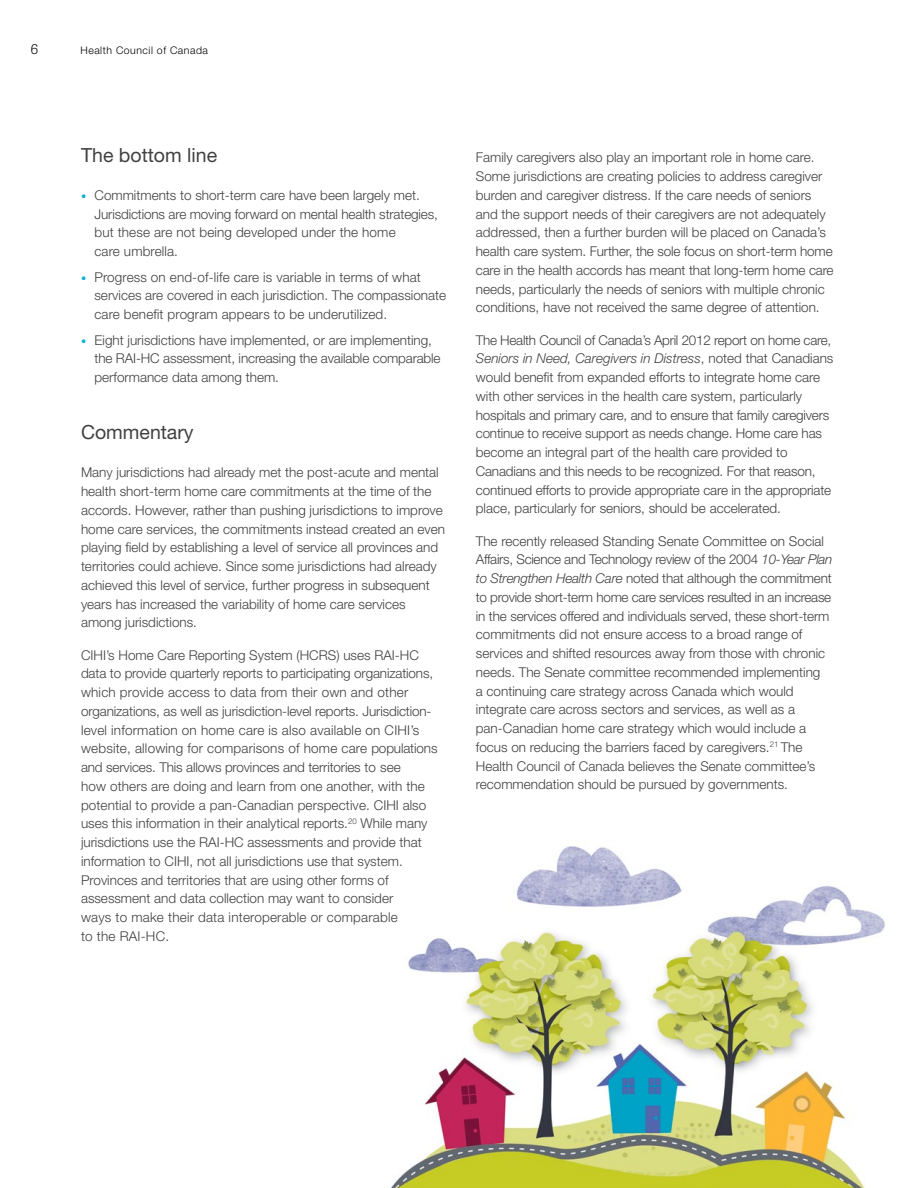
<style>
.page{position:relative;width:918px;height:1188px;background:#fff}
.page>*{position:absolute;margin:0;border:0;box-sizing:border-box;transform-origin:0 0}
.H2_Headline{font:19.5px "Helvetica Neue";color:#414042}
.t1{font:300 15px "Serifa";color:#000}
.Body_copy{font:300 13.5px/18.8px "Helvetica Neue";color:#414042}
.bullets_-_key_messag{font:300 13.5px/18.8px "Helvetica Neue";color:#414042}
.t2{font:300 10.5px "Helvetica Neue";letter-spacing:.05em;color:#000}
.s1{font-size:10.5px;color:#00b4d0}
.s2{font-style:italic}
</style>
<div class="page">
<img style="left:391px;top:843px;width:494px;height:345px">
<p class="t1" style="left:31px;top:41px;width:9px">6</p>
<p class="t2" style="left:80px;top:44px;width:129px">Health Council of Canada</p>
<p class="H2_Headline" style="left:81px;top:143px;width:138px">The bottom line</p>
<p class="bullets_-_key_messag" style="left:94px;top:185px;width:345px;text-indent:-14px"><span class="s1">•</span> Commitments to short-term care have been largely met.<br>Jurisdictions are moving forward on mental health strategies, but these are not being developed under the home<br>care umbrella.</p>
<p class="bullets_-_key_messag" style="left:94px;top:267px;width:353px;text-indent:-14px"><span class="s1">•</span> Progress on end-of-life care is variable in terms of what services are covered in each jurisdiction. The compassionate care benefit program appears to be underutilized.</p>
<p class="bullets_-_key_messag" style="left:94px;top:330px;width:348px;text-indent:-14px"><span class="s1">•</span> Eight jurisdictions have implemented, or are implementing, the RAI-HC assessment, increasing the available comparable performance data among them.</p>
<p class="H2_Headline" style="left:81px;top:421px;width:114px">Commentary</p>
<p class="Body_copy" style="left:81px;top:463px;width:366px">Many jurisdictions had already met the post-acute and mental health short-term home care commitments at the time of the accords. However, rather than pushing jurisdictions to improve home care services, the commitments instead created an even playing field by establishing a level of service all provinces and territories could achieve. Since some jurisdictions had already achieved this level of service, further progress in subsequent years has increased the variability of home care services among jurisdictions.</p>
<p class="Body_copy" style="left:81px;top:645px;width:358px">CIHI’s Home Care Reporting System (HCRS) uses RAI-HC data to provide quarterly reports to participating organizations, which provide access to data from their own and other organizations, as well as jurisdiction-level reports. Jurisdiction&shy;level information on home care is also available on CIHI’s website, allowing for comparisons of home care populations and services. This allows provinces and territories to see<br>how others are doing and learn from one another, with the potential to provide a pan-Canadian perspective. CIHI also uses this information in their analytical reports.<sup>20</sup> While many jurisdictions use the RAI-HC assessments and provide that information to CIHI, not all jurisdictions use that system.<br>Provinces and territories that are using other forms of assessment and data collection may want to consider<br>ways to make their data interoperable or comparable<br>to the RAI-HC.</p>
<p class="Body_copy" style="left:476px;top:148px;width:359px">Family caregivers also play an important role in home care.<br>Some jurisdictions are creating policies to address caregiver burden and caregiver distress. If the care needs of seniors and the support needs of their caregivers are not adequately addressed, then a further burden will be placed on Canada’s health care system. Further, the sole focus on short-term home care in the health accords has meant that long-term home care needs, particularly the needs of seniors with multiple chronic conditions, have not received the same degree of attention.</p>
<p class="Body_copy" style="left:476px;top:330px;width:359px">The Health Council of Canada’s April 2012 report on home care, <span class="s2">Seniors in Need, Caregivers in Distress</span>, noted that Canadians would benefit from expanded efforts to integrate home care with other services in the health care system, particularly hospitals and primary care, and to ensure that family caregivers continue to receive support as needs change. Home care has become an integral part of the health care provided to Canadians and this needs to be recognized. For that reason, continued efforts to provide appropriate care in the appropriate place, particularly for seniors, should be accelerated.</p>
<p class="Body_copy" style="left:476px;top:531px;width:358px">The recently released Standing Senate Committee on Social Affairs, Science and Technology review of the 2004 <span class="s2">10-Year Plan to Strengthen Health Care</span> noted that although the commitment to provide short-term home care services resulted in an increase in the services offered and individuals served, these short-term commitments did not ensure access to a broad range of services and shifted resources away from those with chronic needs. The Senate committee recommended implementing<br>a continuing care strategy across Canada which would integrate care across sectors and services, as well as a pan-Canadian home care strategy which would include a focus on reducing the barriers faced by caregivers.<sup>21</sup> The Health Council of Canada believes the Senate committee’s recommendation should be pursued by governments.</p>
</div>
